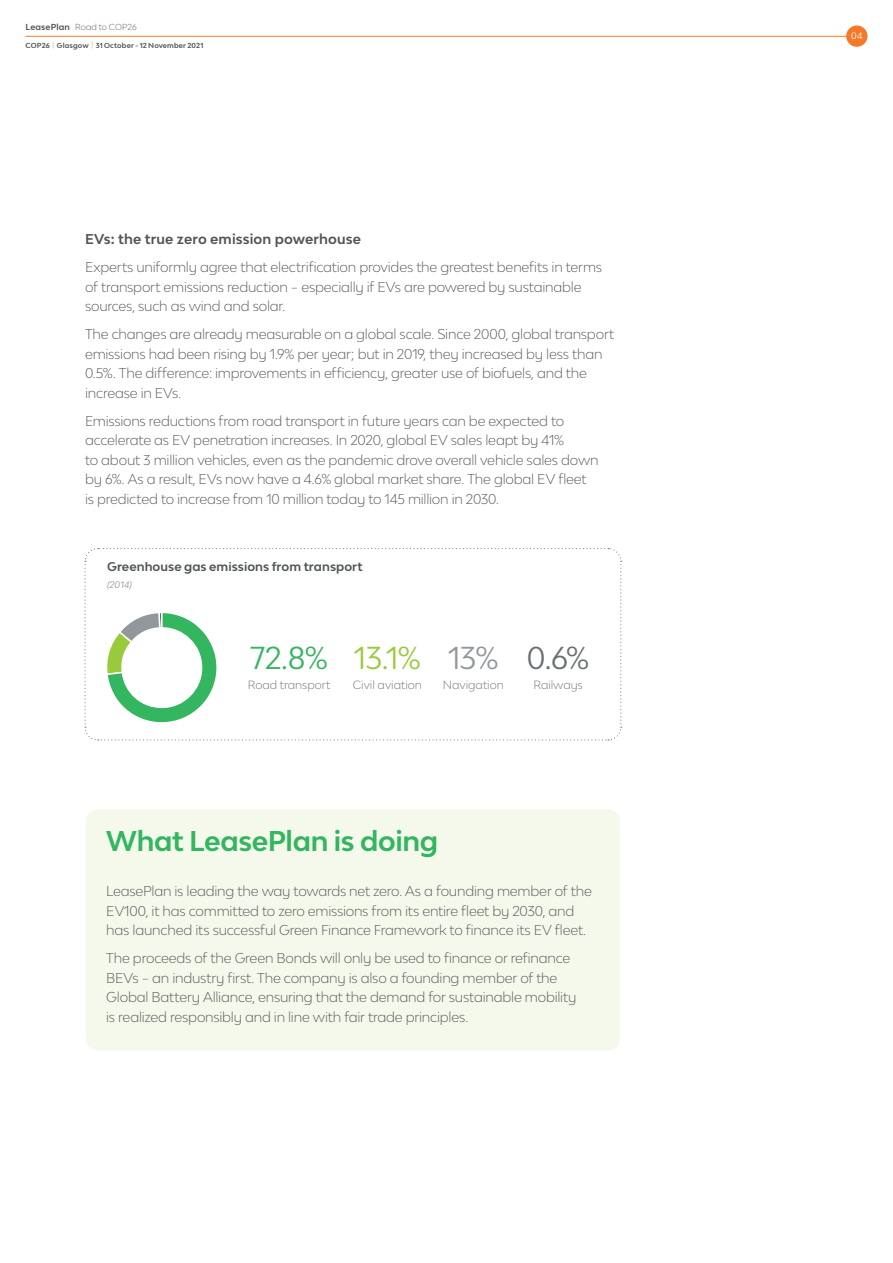
<style>
.page{position:relative;width:893px;height:1263px;background:#fff}
.page>*{position:absolute;margin:0;border:0;box-sizing:border-box;transform-origin:0 0}
._02_big_figs_T1_20{font:30px "Lease Plan";color:#34b55f}
._02_big_figs_T1_20-2{font:30px "Lease Plan";color:#99ca3b}
._02_big_figs_T1_20-3{font:30px "Lease Plan";color:#6b7074}
._02_big_figs_T1_20-4{font:30px "Lease Plan";color:#92979c}
._02_heads_T1_18{font:700 27px "Lease Plan";letter-spacing:-.015em;color:#34b55f}
._03_body_text_9{font:300 13.5px/19.5px "Lease Plan";letter-spacing:-.015em;color:#515659}
._03_body_text_9-2{font:700 13.5px "Lease Plan";letter-spacing:.01em;color:#515659}
._02_heads_T6_charts{font:700 12px "Lease Plan";letter-spacing:.005em;color:#515659}
._02_heads_T6_charts-2{font:300 11.25px "Lease Plan";color:#6b7074}
._05_notes_white_6{font:italic 9px "Lease Plan";color:#92979c}
.t1{font:9px "Lease Plan";color:#fff}
.t2{font:300 8.25px "Lease Plan";letter-spacing:.01em;color:#515659}
.t3{font:700 6.9px "Lease Plan";letter-spacing:.015em;color:#515659}
.s1{font-weight:700}
.s2{font-weight:300;color:#f47928}
</style>
<div class="page">
<div style="left:85px;top:809px;width:536px;height:242px;background:#f3f8e8;border-radius:13px"></div>
<div style="left:84px;top:808px;width:538px;height:244px;border:2px solid #fff;border-radius:13px"></div>
<svg style="left:84px;top:548px;width:538px;height:193px"></svg>
<hr style="left:26px;top:36px;width:841px;height:1px;background:#f47928">
<div style="left:846px;top:26px;width:21px;height:21px;background:#f47928;border-radius:50%"></div>
<p class="t2" style="left:26px;top:21px;width:113px"><span class="s1">LeasePlan</span> Road to COP26</p>
<p class="t3" style="left:26px;top:41px;width:179px">COP26 <span class="s2">|</span> Glasgow <span class="s2">|</span> 31 October - 12 November 2021</p>
<p class="_03_body_text_9-2" style="left:85px;top:231px;width:278px">EVs: the true zero emission powerhouse</p>
<p class="_03_body_text_9" style="left:85px;top:257px;width:518px">Experts uniformly agree that electrification provides the greatest benefits in terms of transport emissions reduction – especially if EVs are powered by sustainable sources, such as wind and solar.</p>
<p class="_03_body_text_9" style="left:85px;top:324px;width:531px">The changes are already measurable on a global scale. Since 2000, global transport emissions had been rising by 1.9% per year; but in 2019, they increased by less than 0.5%. The difference: improvements in efficiency, greater use of biofuels, and the increase in EVs.</p>
<p class="_03_body_text_9" style="left:85px;top:411px;width:515px">Emissions reductions from road transport in future years can be expected to accelerate as EV penetration increases. In 2020, global EV sales leapt by 41%<br>to about 3 million vehicles, even as the pandemic drove overall vehicle sales down by 6%. As a result, EVs now have a 4.6% global market share. The global EV fleet is predicted to increase from 10 million today to 145 million in 2030.</p>
<p class="_02_heads_T6_charts" style="left:107px;top:559px;width:257px">Greenhouse gas emissions from transport</p>
<p class="_05_notes_white_6" style="left:107px;top:579px;width:27px">(2014)</p>
<p class="_02_big_figs_T1_20" style="left:250px;top:639px;width:79px">72.8%</p>
<p class="_02_heads_T6_charts-2" style="left:248px;top:678px;width:84px">Road transport</p>
<p class="_02_big_figs_T1_20-2" style="left:354px;top:639px;width:68px">13.1%</p>
<p class="_02_heads_T6_charts-2" style="left:353px;top:678px;width:71px">Civil aviation</p>
<p class="_02_big_figs_T1_20-4" style="left:448px;top:639px;width:52px">13%</p>
<p class="_02_heads_T6_charts-2" style="left:443px;top:678px;width:63px">Navigation</p>
<p class="_02_big_figs_T1_20-3" style="left:527px;top:639px;width:64px">0.6%</p>
<p class="_02_heads_T6_charts-2" style="left:533px;top:678px;width:51px">Railways</p>
<p class="_02_heads_T1_18" style="left:106px;top:823px;width:333px">What LeasePlan is doing</p>
<p class="_03_body_text_9" style="left:106px;top:881px;width:487px">LeasePlan is leading the way towards net zero. As a founding member of the<br>EV100, it has committed to zero emissions from its entire fleet by 2030, and has launched its successful Green Finance Framework to finance its EV fleet.</p>
<p class="_03_body_text_9" style="left:106px;top:948px;width:472px">The proceeds of the Green Bonds will only be used to finance or refinance BEVs – an industry first. The company is also a founding member of the Global Battery Alliance, ensuring that the demand for sustainable mobility is realized responsibly and in line with fair trade principles.</p>
<p class="t1" style="left:851px;top:30px;width:13px">04</p>
</div>
